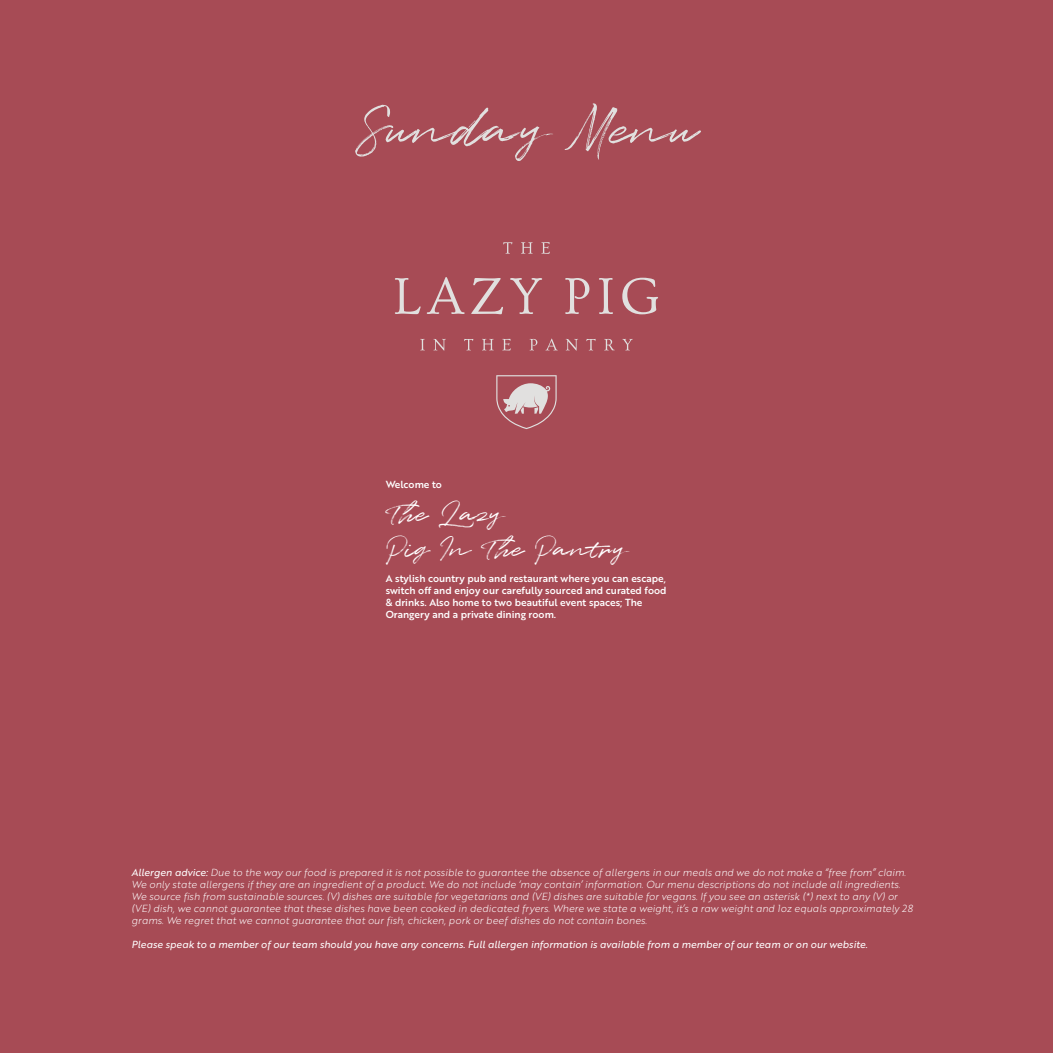
<style>
.page{position:relative;width:1053px;height:1053px;background:#fff}
.page>*{position:absolute;margin:0;border:0;box-sizing:border-box;transform-origin:0 0}
.t1{font:56.88px "Quentin";color:#e1e0df}
.t2{font:28.75px/34.5px "Quentin";color:#fff}
.t3{font:10px/12px "Brother 1816 Light Italic";color:#fff}
.t4{font:10px/12px "Brother 1816 Medium";color:#fff}
.t5{font:10px "Brother 1816 Regular Italic";color:#fff}
.s1{font-family:"Brother 1816 Regular Italic"}
</style>
<div class="page">
<div style="left:0;top:0;width:1052px;height:1052px;background:#a74b55"></div>
<svg style="left:420px;top:339px;width:5px;height:11px"></svg>
<svg style="left:433px;top:339px;width:13px;height:11px"></svg>
<svg style="left:464px;top:339px;width:9px;height:11px"></svg>
<svg style="left:482px;top:339px;width:11px;height:11px"></svg>
<svg style="left:502px;top:339px;width:9px;height:11px"></svg>
<svg style="left:529px;top:339px;width:8px;height:11px"></svg>
<svg style="left:546px;top:338px;width:11px;height:12px"></svg>
<svg style="left:565px;top:339px;width:13px;height:11px"></svg>
<svg style="left:586px;top:339px;width:9px;height:11px"></svg>
<svg style="left:604px;top:339px;width:10px;height:11px"></svg>
<svg style="left:622px;top:339px;width:10px;height:11px"></svg>
<svg style="left:503px;top:242px;width:9px;height:12px"></svg>
<svg style="left:521px;top:242px;width:11px;height:12px"></svg>
<svg style="left:541px;top:242px;width:9px;height:12px"></svg>
<svg style="left:395px;top:278px;width:25px;height:36px"></svg>
<svg style="left:427px;top:277px;width:37px;height:37px"></svg>
<svg style="left:471px;top:278px;width:32px;height:36px"></svg>
<svg style="left:510px;top:278px;width:32px;height:36px"></svg>
<svg style="left:565px;top:278px;width:24px;height:36px"></svg>
<svg style="left:599px;top:278px;width:14px;height:36px"></svg>
<svg style="left:622px;top:278px;width:36px;height:36px"></svg>
<svg style="left:496px;top:375px;width:60px;height:54px"></svg>
<p class="t1" style="left:355px;top:90px;width:345px">Sunday Menu</p>
<p class="t4" style="left:385px;top:478px;width:58px">Welcome to</p>
<p class="t2" style="left:385px;top:498px;width:243px">The Lazy<br>Pig In The Pantry</p>
<p class="t4" style="left:385px;top:572px;width:282px">A stylish country pub and restaurant where you can escape, switch off and enjoy our carefully sourced and curated food &amp; drinks. Also home to two beautiful event spaces; The Orangery and a private dining room.</p>
<p class="t3" style="left:132px;top:865px;width:782px"><span class="s1">Allergen advice:</span> Due to the way our food is prepared it is not possible to guarantee the absence of allergens in our meals and we do not make a “free from” claim.<br>We only state allergens if they are an ingredient of a product. We do not include ‘may contain’ information. Our menu descriptions do not include all ingredients.<br>We source fish from sustainable sources. (V) dishes are suitable for vegetarians and (VE) dishes are suitable for vegans. If you see an asterisk (*) next to any (V) or (VE) dish, we cannot guarantee that these dishes have been cooked in dedicated fryers. Where we state a weight, it’s a raw weight and 1oz equals approximately 28 grams. We regret that we cannot guarantee that our fish, chicken, pork or beef dishes do not contain bones.</p>
<p class="t5" style="left:132px;top:936px;width:737px">Please speak to a member of our team should you have any concerns. Full allergen information is available from a member of our team or on our website.</p>
</div>
